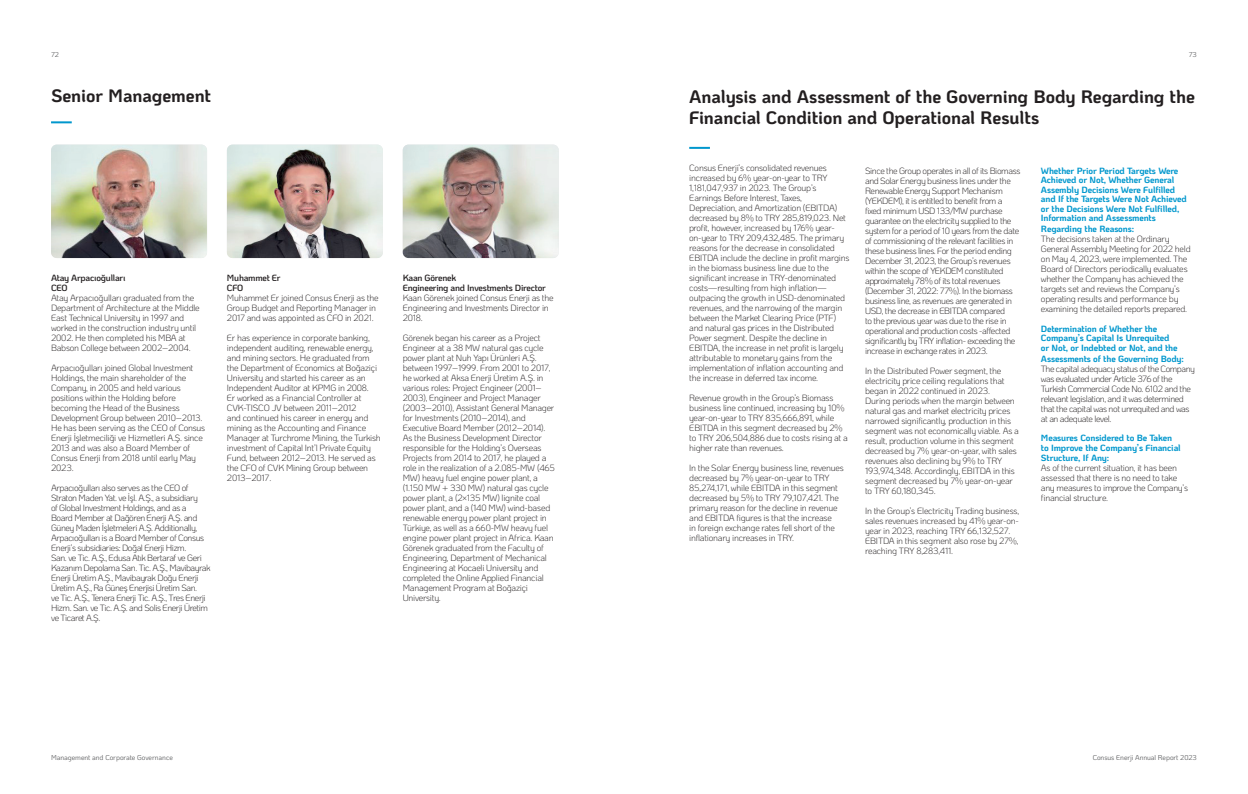
<style>
.page{position:relative;width:1248px;height:794px;background:#fff}
.page>*{position:absolute;margin:0;border:0;box-sizing:border-box;transform-origin:0 0}
.t1{font:700 18px/21.6px "Ko Ho";letter-spacing:-.005em;color:#231f20}
.t2{font:300 9px/10px "Ko Ho";letter-spacing:-.03em;color:#231f20}
.t3{font:300 9px/10px "Ko Ho";letter-spacing:-.05em;color:#231f20}
.baslik_1{font:700 9px/9.5px "Ko Ho";letter-spacing:-.015em;color:#0097cd}
.t4{font:600 9px "Ko Ho";letter-spacing:-.025em;color:#231f20}
.t5{font:7px "Ko Ho";letter-spacing:-.005em;color:#57585a}
</style>
<div class="page">
<hr style="left:51px;top:121px;width:21px;height:2px;background:#0097cd">
<hr style="left:689px;top:147px;width:21px;height:2px;background:#0097cd">
<img style="left:51px;top:145px;width:156px;height:113px">
<img style="left:227px;top:145px;width:156px;height:113px">
<img style="left:403px;top:145px;width:155px;height:113px">
<p class="t5" style="left:1188px;top:49px;width:10px">73</p>
<p class="t5" style="left:51px;top:49px;width:9px">72</p>
<p class="t1" style="left:51px;top:85px;width:161px">Senior Management</p>
<p class="t1" style="left:689px;top:85px;width:507px">Analysis and Assessment of the Governing Body Regarding the<br>Financial Condition and Operational Results</p>
<p class="t4" style="left:51px;top:271px;width:76px">Atay Arpacıoğulları</p>
<p class="t4" style="left:51px;top:281px;width:18px">CEO</p>
<p class="t2" style="left:51px;top:293px;width:150px">Atay Arpacıoğulları graduated from the Department of Architecture at the Middle East Technical University in 1997 and worked in the construction industry until 2002. He then completed his MBA at Babson College between 2002–2004.</p>
<p class="t2" style="left:51px;top:363px;width:156px">Arpacıoğulları joined Global Investment Holdings, the main shareholder of the Company, in 2005 and held various positions within the Holding before becoming the Head of the Business Development Group between 2010–2013.<br>He has been serving as the CEO of Consus Enerji İşletmeciliği ve Hizmetleri A.Ş. since 2013 and was also a Board Member of Consus Enerji from 2018 until early May 2023.</p>
<p class="t3" style="left:51px;top:483px;width:161px">Arpacıoğulları also serves as the CEO of Straton Maden Yat. ve İşl. A.Ş., a subsidiary<br>of Global Investment Holdings, and as a Board Member at Dağören Enerji A.Ş. and Güney Maden İşletmeleri A.Ş. Additionally, Arpacıoğulları is a Board Member of Consus Enerji’s subsidiaries: Doğal Enerji Hizm.<br>San. ve Tic. A.Ş., Edusa Atık Bertaraf ve Geri Kazanım Depolama San. Tic. A.Ş., Mavibayrak Enerji Üretim A.Ş., Mavibayrak Doğu Enerji Üretim A.Ş., Ra Güneş Enerjisi Üretim San.<br>ve Tic. A.Ş., Tenera Enerji Tic. A.Ş., Tres Enerji Hizm. San. ve Tic. A.Ş. and Solis Enerji Üretim ve Ticaret A.Ş.</p>
<p class="t4" style="left:227px;top:271px;width:55px">Muhammet Er</p>
<p class="t4" style="left:227px;top:281px;width:18px">CFO</p>
<p class="t2" style="left:227px;top:293px;width:153px">Muhammet Er joined Consus Enerji as the<br>Group Budget and Reporting Manager in<br>2017 and was appointed as CFO in 2021.</p>
<p class="t2" style="left:227px;top:333px;width:155px">Er has experience in corporate banking, independent auditing, renewable energy, and mining sectors. He graduated from the Department of Economics at Boğaziçi University and started his career as an Independent Auditor at KPMG in 2008.<br>Er worked as a Financial Controller at CVK-TISCO JV between 2011–2012<br>and continued his career in energy and mining as the Accounting and Finance Manager at Turchrome Mining, the Turkish investment of Capital Int’l Private Equity Fund, between 2012–2013. He served as the CFO of CVK Mining Group between 2013–2017.</p>
<p class="t4" style="left:403px;top:271px;width:55px">Kaan Görenek</p>
<p class="t4" style="left:403px;top:281px;width:145px">Engineering and Investments Director</p>
<p class="t2" style="left:403px;top:293px;width:152px">Kaan Görenek joined Consus Enerji as the<br>Engineering and Investments Director in<br>2018.</p>
<p class="t2" style="left:403px;top:333px;width:154px">Görenek began his career as a Project Engineer at a 38 MW natural gas cycle power plant at Nuh Yapı Ürünleri A.Ş. between 1997–1999. From 2001 to 2017, he worked at Aksa Enerji Üretim A.Ş. in various roles: Project Engineer (2001– 2003), Engineer and Project Manager (2003–2010), Assistant General Manager for Investments (2010–2014), and Executive Board Member (2012–2014).<br>As the Business Development Director responsible for the Holding’s Overseas Projects from 2014 to 2017, he played a role in the realization of a 2.085-MW (465<br>MW) heavy fuel engine power plant, a (1.150 MW + 330 MW) natural gas cycle power plant, a (2×135 MW) lignite coal power plant, and a (140 MW) wind-based renewable energy power plant project in Türkiye, as well as a 660-MW heavy fuel engine power plant project in Africa. Kaan Görenek graduated from the Faculty of Engineering, Department of Mechanical Engineering at Kocaeli University and completed the Online Applied Financial Management Program at Boğaziçi University.</p>
<p class="t5" style="left:51px;top:752px;width:123px">Management and Corporate Governance</p>
<p class="t2" style="left:689px;top:163px;width:162px">Consus Enerji’s consolidated revenues increased by 6% year-on-year to TRY 1,181,047,937 in 2023. The Group’s Earnings Before Interest, Taxes, Depreciation, and Amortization (EBITDA) decreased by 8% to TRY 285,819,023. Net profit, however, increased by 176% year&shy;on-year to TRY 209,432,485. The primary reasons for the decrease in consolidated EBITDA include the decline in profit margins in the biomass business line due to the significant increase in TRY-denominated costs—resulting from high inflation— outpacing the growth in USD-denominated revenues, and the narrowing of the margin between the Market Clearing Price (PTF) and natural gas prices in the Distributed Power segment. Despite the decline in EBITDA, the increase in net profit is largely attributable to monetary gains from the implementation of inflation accounting and the increase in deferred tax income.</p>
<p class="t2" style="left:689px;top:393px;width:160px">Revenue growth in the Group’s Biomass business line continued, increasing by 10% year-on-year to TRY 835,666,891, while EBITDA in this segment decreased by 2% to TRY 206,504,886 due to costs rising at a higher rate than revenues.</p>
<p class="t2" style="left:689px;top:463px;width:156px">In the Solar Energy business line, revenues decreased by 7% year-on-year to TRY 85,274,171, while EBITDA in this segment decreased by 5% to TRY 79,107,421. The primary reason for the decline in revenue and EBITDA figures is that the increase<br>in foreign exchange rates fell short of the inflationary increases in TRY.</p>
<p class="t2" style="left:865px;top:166px;width:157px">Since the Group operates in all of its Biomass and Solar Energy business lines under the Renewable Energy Support Mechanism (YEKDEM), it is entitled to benefit from a fixed minimum USD 133/MW purchase guarantee on the electricity supplied to the system for a period of 10 years from the date of commissioning of the relevant facilities in these business lines. For the period ending December 31, 2023, the Group’s revenues within the scope of YEKDEM constituted approximately 78% of its total revenues (December 31, 2022: 77%). In the biomass business line, as revenues are generated in USD, the decrease in EBITDA compared<br>to the previous year was due to the rise in operational and production costs -affected significantly by TRY inflation- exceeding the increase in exchange rates in 2023.</p>
<p class="t2" style="left:865px;top:366px;width:155px">In the Distributed Power segment, the electricity price ceiling regulations that began in 2022 continued in 2023.<br>During periods when the margin between natural gas and market electricity prices narrowed significantly, production in this segment was not economically viable. As a result, production volume in this segment decreased by 7% year-on-year, with sales revenues also declining by 9% to TRY 193,974,348. Accordingly, EBITDA in this segment decreased by 7% year-on-year to TRY 60,180,345.</p>
<p class="t2" style="left:865px;top:506px;width:155px">In the Group’s Electricity Trading business, sales revenues increased by 41% year-on&shy;year in 2023, reaching TRY 66,132,527.<br>EBITDA in this segment also rose by 27%, reaching TRY 8,283,411.</p>
<p class="baslik_1" style="left:1040px;top:166px;width:147px">Whether Prior Period Targets Were Achieved or Not, Whether General Assembly Decisions Were Fulfilled and If the Targets Were Not Achieved or the Decisions Were Not Fulfilled, Information and Assessments</p>
<p class="baslik_1" style="left:1040px;top:224px;width:95px">Regarding the Reasons:</p>
<p class="t2" style="left:1040px;top:234px;width:151px">The decisions taken at the Ordinary General Assembly Meeting for 2022 held on May 4, 2023, were implemented. The Board of Directors periodically evaluates whether the Company has achieved the targets set and reviews the Company’s operating results and performance by examining the detailed reports prepared.</p>
<p class="baslik_1" style="left:1040px;top:324px;width:138px">Determination of Whether the<br>Company’s Capital Is Unrequited or Not, or Indebted or Not, and the</p>
<p class="baslik_1" style="left:1040px;top:353px;width:144px">Assessments of the Governing Body:</p>
<p class="t2" style="left:1040px;top:363px;width:155px">The capital adequacy status of the Company was evaluated under Article 376 of the Turkish Commercial Code No. 6102 and the relevant legislation, and it was determined that the capital was not unrequited and was at an adequate level.</p>
<p class="baslik_1" style="left:1040px;top:433px;width:141px">Measures Considered to Be Taken to Improve the Company’s Financial</p>
<p class="baslik_1" style="left:1040px;top:453px;width:70px">Structure, If Any:</p>
<p class="t2" style="left:1040px;top:463px;width:148px">As of the current situation, it has been assessed that there is no need to take any measures to improve the Company’s financial structure.</p>
<p class="t5" style="left:1092px;top:752px;width:106px">Consus Enerji Annual Report 2023</p>
</div>
